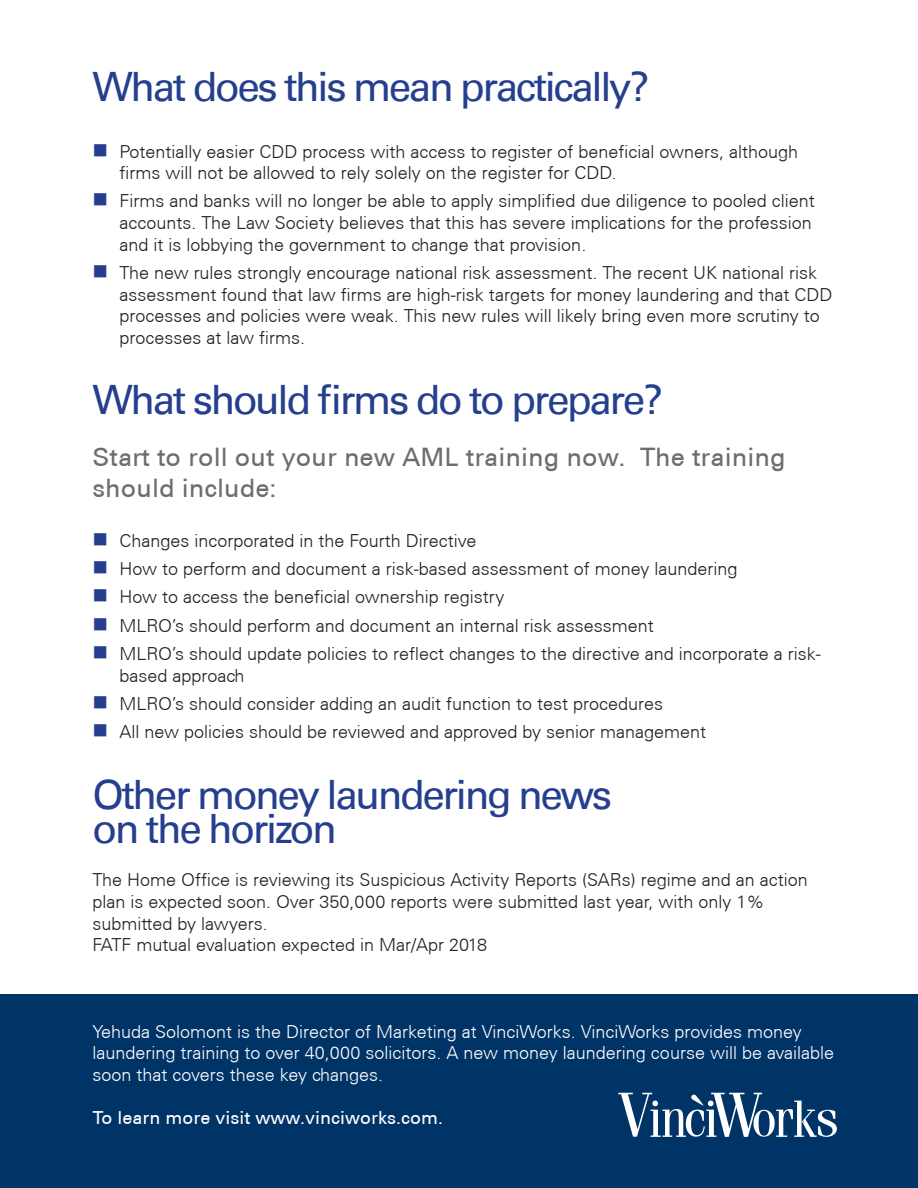
<style>
.page{position:relative;width:918px;height:1188px;background:#fff}
.page>*{position:absolute;margin:0;border:0;box-sizing:border-box;transform-origin:0 0}
.Section_Title{font:40.5px "Univers LT";letter-spacing:-.06em;color:#253f8e}
.t1{font:500 25.5px/30.6px "Univers CE";color:#6c6d70}
.t2{font:300 18px/21.6px "Univers CE";color:#231f20}
.t3{font:300 18px/21.6px "Univers CE";color:#fff}
.t4{font:500 18px "Univers CE";color:#fff}
</style>
<div class="page">
<div style="left:0;top:995px;width:918px;height:193px;background:#036"></div>
<svg style="left:618px;top:1093px;width:219px;height:44px"></svg>
<p class="Section_Title" style="left:93px;top:62px;width:559px">What does this mean practically?</p>
<p class="t2" style="left:120px;top:141px;width:680px">Potentially easier CDD process with access to register of beneficial owners, although firms will not be allowed to rely solely on the register for CDD.</p>
<p class="t2" style="left:120px;top:191px;width:697px">Firms and banks will no longer be able to apply simplified due diligence to pooled client accounts. The Law Society believes that this has severe implications for the profession and it is lobbying the government to change that provision.</p>
<p class="t2" style="left:120px;top:262px;width:715px">The new rules strongly encourage national risk assessment. The recent UK national risk assessment found that law firms are high-risk targets for money laundering and that CDD processes and policies were weak. This new rules will likely bring even more scrutiny to processes at law firms.</p>
<p class="Section_Title" style="left:93px;top:376px;width:572px">What should firms do to prepare?</p>
<p class="t1" style="left:93px;top:443px;width:695px">Start to roll out your new AML training now. The training should include:</p>
<p class="t2" style="left:120px;top:530px;width:359px">Changes incorporated in the Fourth Directive</p>
<p class="t2" style="left:120px;top:558px;width:620px">How to perform and document a risk-based assessment of money laundering</p>
<p class="t2" style="left:120px;top:587px;width:387px">How to access the beneficial ownership registry</p>
<p class="t2" style="left:120px;top:615px;width:536px">MLRO’s should perform and document an internal risk assessment</p>
<p class="t2" style="left:120px;top:643px;width:703px">MLRO’s should update policies to reflect changes to the directive and incorporate a risk&shy;based approach</p>
<p class="t2" style="left:120px;top:693px;width:545px">MLRO’s should consider adding an audit function to test procedures</p>
<p class="t2" style="left:120px;top:722px;width:588px">All new policies should be reviewed and approved by senior management</p>
<p class="Section_Title" style="left:93px;top:770px;width:521px">Other money laundering news</p>
<p class="Section_Title" style="left:93px;top:805px;width:246px">on the horizon</p>
<p class="t2" style="left:93px;top:870px;width:717px">The Home Office is reviewing its Suspicious Activity Reports (SARs) regime and an action plan is expected soon. Over 350,000 reports were submitted last year, with only 1% submitted by lawyers.</p>
<p class="t2" style="left:93px;top:934px;width:396px">FATF mutual evaluation expected in Mar/Apr 2018</p>
<p class="t3" style="left:93px;top:1021px;width:743px">Yehuda Solomont is the Director of Marketing at VinciWorks. VinciWorks provides money laundering training to over 40,000 solicitors. A new money laundering course will be available soon that covers these key changes.</p>
<p class="t4" style="left:93px;top:1107px;width:352px">To learn more visit www.vinciworks.com.</p>
</div>
